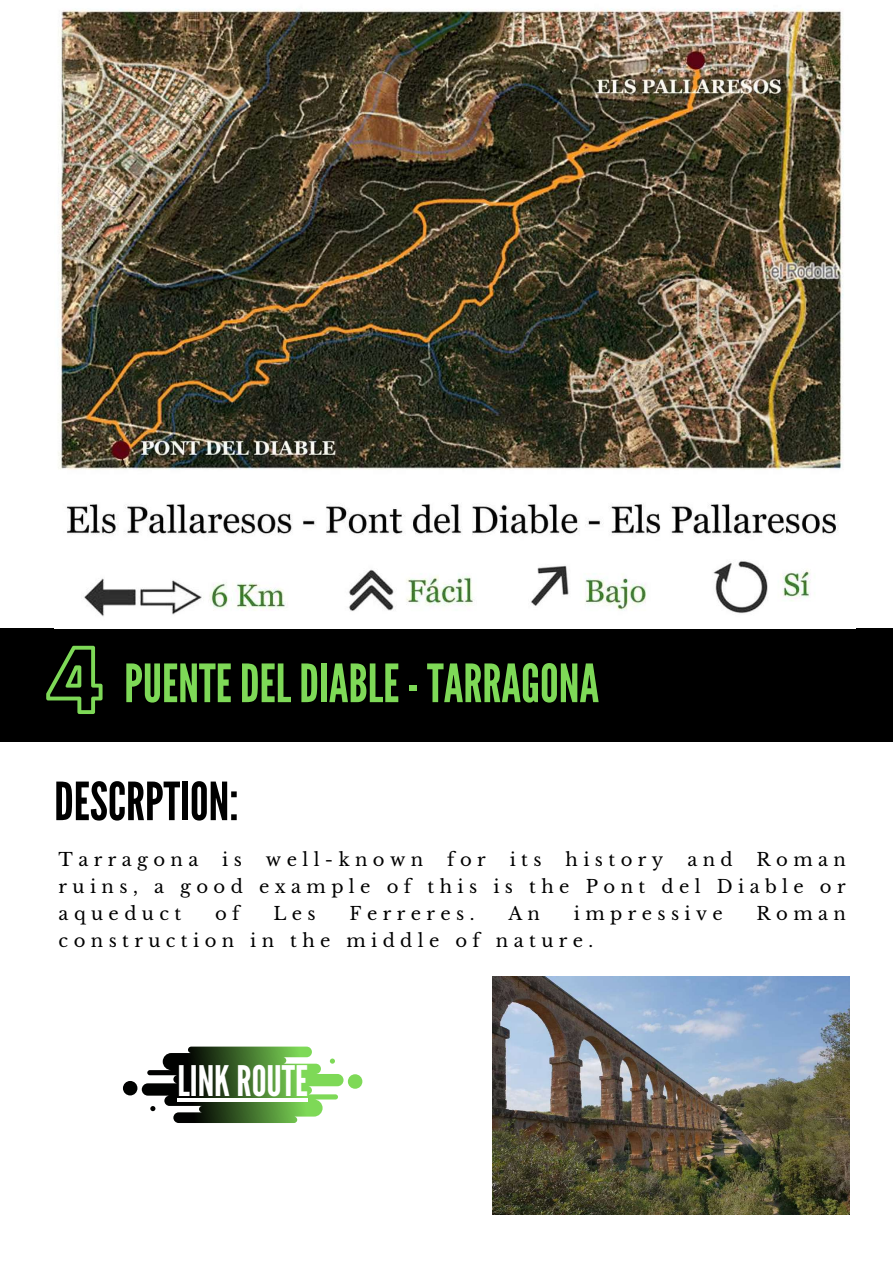
<style>
.page{position:relative;width:893px;height:1263px;background:#fff}
.page>*{position:absolute;margin:0;border:0;box-sizing:border-box;transform-origin:0 0}
.t1{font:78px "Hussar Ekologiczne 1";color:#7ed957}
.t2{font:52.65px "League Gothic";color:#7ed957}
.t3{font:52.5px "League Gothic";color:#000}
.t4{font:42px "League Gothic";color:#fff}
.t5{font:18px/27px "Libre Baskerville";letter-spacing:.3em;color:#000;text-align:justify}
</style>
<div class="page">
<div style="left:0;top:628px;width:893px;height:113px;background:#000"></div>
<svg style="left:123px;top:1046px;width:239px;height:77px"></svg>
<img style="left:492px;top:976px;width:357px;height:239px">
<img style="left:58px;top:8px;width:786px;height:609px">
<hr style="left:177px;top:1098px;width:75px;height:4px;background:#fff">
<hr style="left:252px;top:1098px;width:56px;height:4px;background:#fff">
<h1 class="t1" style="left:45px;top:650px;width:61px">4</h1>
<h2 class="t2" style="left:124px;top:653px;width:476px">PUENTEDELDIABLE -TARRAGONA</h2>
<h3 class="t3" style="left:54px;top:771px;width:186px">DESCRPTION:</h3>
<p class="t5" style="left:59px;top:846px;width:141px">Tarragona</p>
<p class="t5" style="left:222px;top:846px;width:21px">i s</p>
<p class="t5" style="left:266px;top:846px;width:159px">well-known</p>
<p class="t5" style="left:447px;top:846px;width:40px">for</p>
<p class="t5" style="left:510px;top:846px;width:33px">its</p>
<p class="t5" style="left:565px;top:846px;width:99px">history</p>
<p class="t5" style="left:687px;top:846px;width:47px">and</p>
<p class="t5" style="left:59px;top:846px;width:788px;text-indent:698px">Roman ruins, a good example of this is the Pont del Diable or aqueduct</p>
<p class="t5" style="left:215px;top:900px;width:26px">o f</p>
<p class="t5" style="left:273px;top:900px;width:44px">Les</p>
<p class="t5" style="left:349px;top:900px;width:126px">Ferreres.</p>
<p class="t5" style="left:508px;top:900px;width:33px">A n</p>
<p class="t5" style="left:574px;top:900px;width:150px">impressive</p>
<p class="t5" style="left:756px;top:900px;width:91px">Roman</p>
<p class="t5" style="left:59px;top:927px;width:536px">construction in the middle of nature.</p>
<h3 class="t4" style="left:177px;top:1057px;width:132px">LINKROUTE</h3>
</div>
